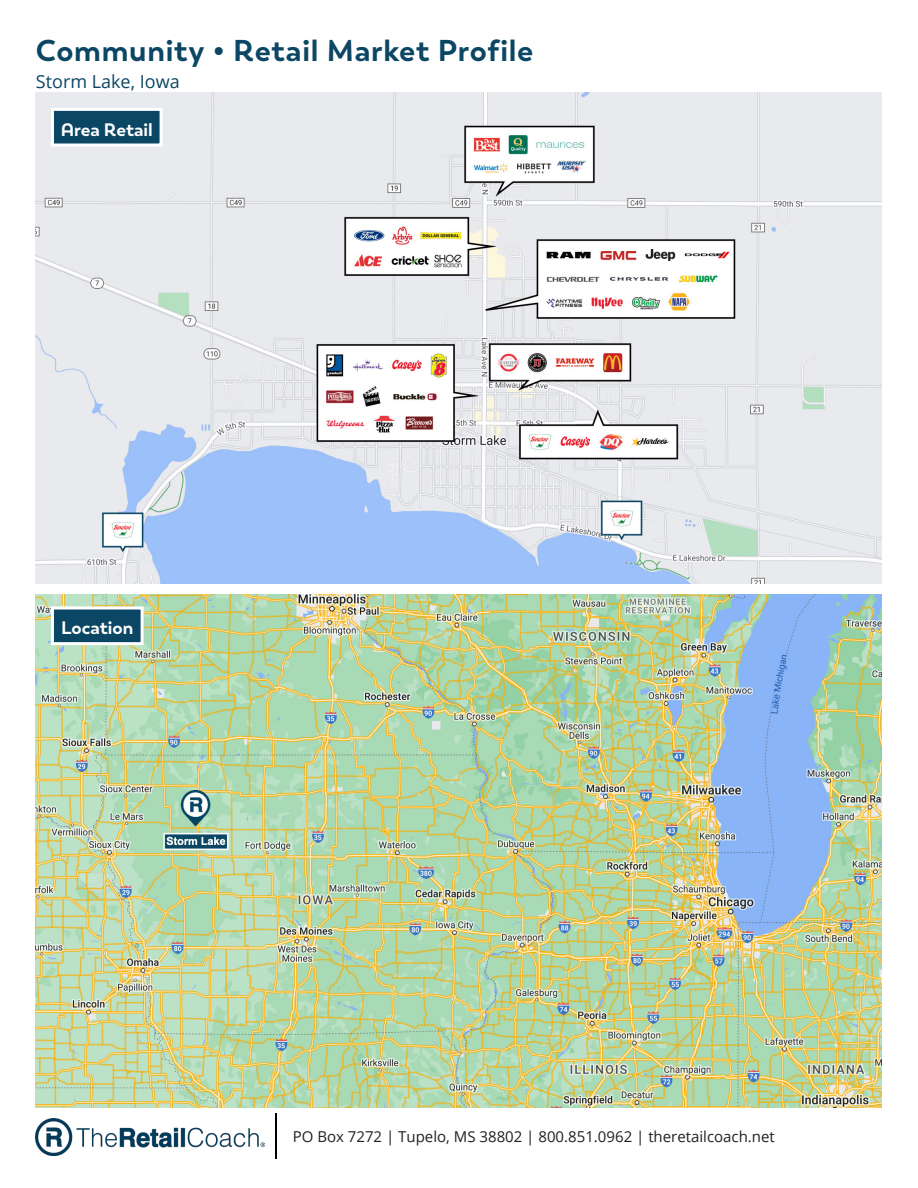
<style>
.page{position:relative;width:918px;height:1188px;background:#fff}
.page>*{position:absolute;margin:0;border:0;box-sizing:border-box;transform-origin:0 0}
.BlueTitles{font:700 30px "Trenda";letter-spacing:.025em;color:#0b4664}
.t1{font:700 18px "Trenda";color:#fff}
.BlueTitles-2{font:18px "Open Sans";color:#0b4664}
.t2{font:15px "Open Sans";color:#231f20}
</style>
<div class="page">
<img style="left:36px;top:1118px;width:228px;height:37px">
<img style="left:275px;top:1114px;width:1px;height:45px">
<img style="left:36px;top:93px;width:846px;height:490px">
<img style="left:36px;top:594px;width:846px;height:514px">
<div style="left:52px;top:109px;width:109px;height:36px;background:#0b4664"></div>
<div style="left:51px;top:108px;width:112px;height:39px;border:3px solid #fff"></div>
<div style="left:52px;top:608px;width:90px;height:36px;background:#0b4664"></div>
<div style="left:51px;top:607px;width:93px;height:38px;border:3px solid #fff"></div>
<p class="BlueTitles" style="left:36px;top:32px;width:499px">Community • Retail Market Profile</p>
<p class="BlueTitles-2" style="left:36px;top:70px;width:145px">Storm Lake, Iowa</p>
<p class="t1" style="left:61px;top:118px;width:94px">Area Retail</p>
<p class="t1" style="left:61px;top:617px;width:74px">Location</p>
<p class="t2" style="left:293px;top:1126px;width:484px">PO Box 7272 | Tupelo, MS 38802 | 800.851.0962 | theretailcoach.net</p>
</div>
